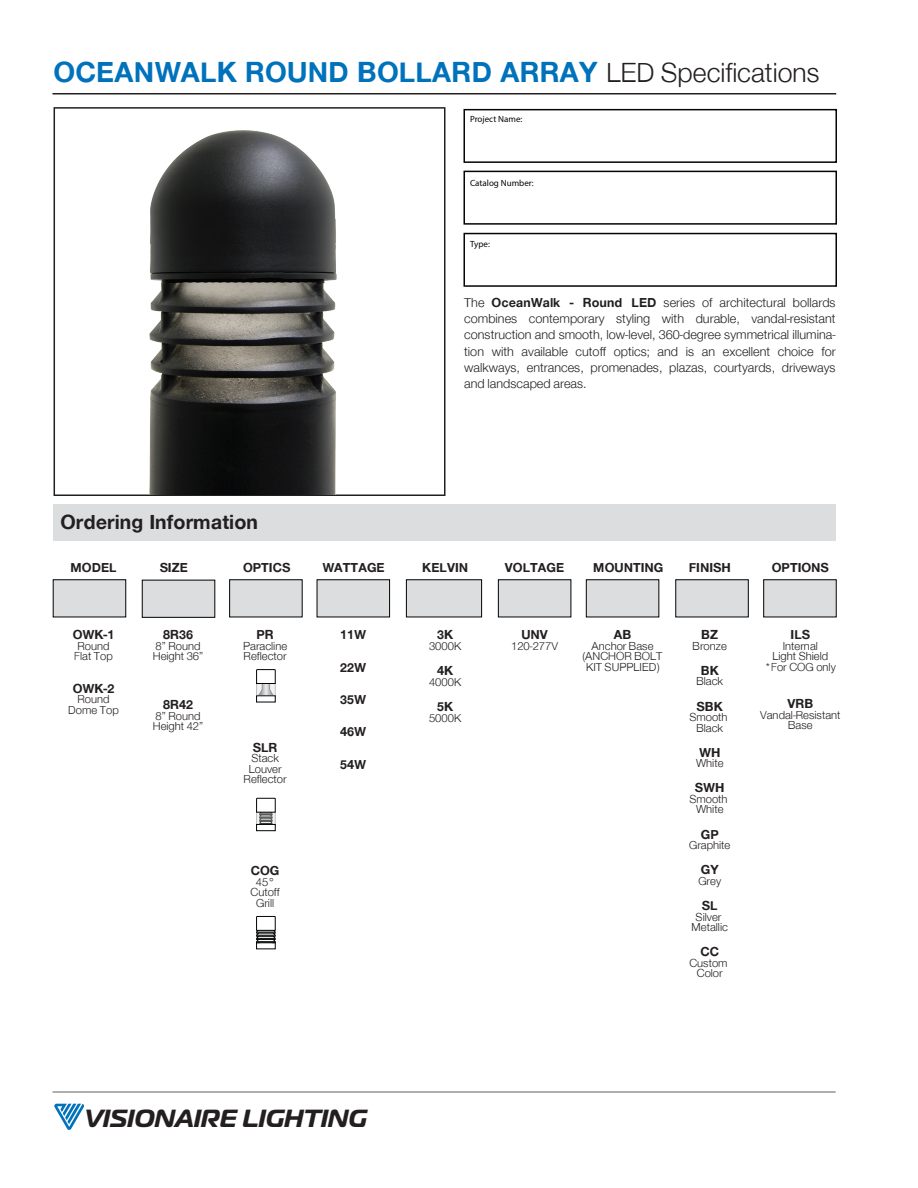
<style>
.page{position:relative;width:918px;height:1188px;background:#fff}
.page>*{position:absolute;margin:0;border:0;box-sizing:border-box;transform-origin:0 0}
.t1{font:700 30px "Furleys";color:#0072bc}
.t2{font:italic 700 24.75px "Magistral";color:#231f20}
.t3{font:700 21.15px "Furleys";color:#231f20}
.t4{font:13.5px/16.2px "Furleys";color:#231f20;text-align:justify}
.t5{font:700 13.5px "Furleys";color:#231f20}
.t6{font:12px/10.5px "Furleys";color:#231f20;text-align:center}
.t7{font:9px "Myriad Pro";color:#050504}
.s1{font-weight:400;font-size:28.5px;color:#231f20}
.s2{font-weight:700}
</style>
<div class="page">
<hr style="left:52px;top:93px;width:784px;height:2px;background:#231f20">
<div style="left:54px;top:107px;width:392px;height:389px;border:2px solid #231f20"></div>
<div style="left:53px;top:504px;width:783px;height:37px;background:#dcdddf"></div>
<hr style="left:52px;top:1091px;width:784px;height:2px;background:#939598">
<div style="left:463px;top:109px;width:374px;height:54px;border:2px solid #040504"></div>
<div style="left:463px;top:171px;width:374px;height:54px;border:2px solid #040504"></div>
<div style="left:463px;top:233px;width:374px;height:54px;border:2px solid #040504"></div>
<svg style="left:54px;top:1104px;width:30px;height:26px"></svg>
<div style="left:53px;top:580px;width:73px;height:37px;background:#dcdddf"></div>
<div style="left:53px;top:579px;width:73px;height:38px;border:1px solid #040504"></div>
<div style="left:230px;top:580px;width:72px;height:37px;background:#dcdddf"></div>
<div style="left:229px;top:579px;width:74px;height:38px;border:1px solid #040504"></div>
<div style="left:142px;top:580px;width:73px;height:37px;background:#dcdddf"></div>
<div style="left:142px;top:580px;width:73px;height:38px;border:1px solid #040504"></div>
<div style="left:317px;top:580px;width:73px;height:37px;background:#dcdddf"></div>
<div style="left:317px;top:579px;width:73px;height:38px;border:1px solid #040504"></div>
<div style="left:406px;top:580px;width:76px;height:37px;background:#dcdddf"></div>
<div style="left:406px;top:579px;width:76px;height:38px;border:1px solid #040504"></div>
<div style="left:498px;top:580px;width:73px;height:37px;background:#dcdddf"></div>
<div style="left:498px;top:579px;width:73px;height:38px;border:1px solid #040504"></div>
<div style="left:586px;top:580px;width:73px;height:37px;background:#dcdddf"></div>
<div style="left:586px;top:579px;width:73px;height:38px;border:1px solid #040504"></div>
<div style="left:676px;top:580px;width:72px;height:37px;background:#dcdddf"></div>
<div style="left:675px;top:579px;width:74px;height:38px;border:1px solid #040504"></div>
<div style="left:764px;top:580px;width:72px;height:37px;background:#dcdddf"></div>
<div style="left:763px;top:579px;width:74px;height:38px;border:1px solid #040504"></div>
<img style="left:149px;top:130px;width:187px;height:364px">
<svg style="left:256px;top:916px;width:20px;height:27px"></svg>
<div style="left:256px;top:824px;width:20px;height:7px;border:1px solid #020403"></div>
<svg style="left:256px;top:798px;width:20px;height:27px"></svg>
<svg style="left:256px;top:670px;width:20px;height:26px"></svg>
<p class="t1" style="left:54px;top:53px;width:768px">OCEANWALK ROUND BOLLARD ARRAY <span class="s1">LED Specifications</span></p>
<p class="t7" style="left:470px;top:113px;width:54px">Project Name:</p>
<p class="t7" style="left:470px;top:178px;width:65px">Catalog Number:</p>
<p class="t7" style="left:470px;top:239px;width:21px">Type:</p>
<p class="t3" style="left:60px;top:508px;width:199px">Ordering Information</p>
<p class="t4" style="left:464px;top:294px;width:373px">The <span class="s2">OceanWalk - Round LED</span> series of architectural bollards combines contemporary styling with durable, vandal-resistant construction and smooth, low-level, 360-degree symmetrical illumina&shy;tion with available cutoff optics; and is an excellent choice for walkways, entrances, promenades, plazas, courtyards, driveways and landscaped areas.</p>
<p class="t5" style="left:70px;top:559px;width:48px">MODEL</p>
<p class="t5" style="left:73px;top:626px;width:43px">OWK-1</p>
<p class="t6" style="left:74px;top:640px;width:40px;text-align:left">Round<br>Flat Top</p>
<p class="t5" style="left:73px;top:680px;width:43px">OWK-2</p>
<p class="t6" style="left:68px;top:694px;width:52px">Round<br>Dome Top</p>
<p class="t5" style="left:160px;top:559px;width:30px">SIZE</p>
<p class="t5" style="left:243px;top:559px;width:49px">OPTICS</p>
<p class="t5" style="left:322px;top:559px;width:64px">WATTAGE</p>
<p class="t5" style="left:422px;top:559px;width:47px">KELVIN</p>
<p class="t5" style="left:505px;top:559px;width:61px">VOLTAGE</p>
<p class="t5" style="left:593px;top:559px;width:72px">MOUNTING</p>
<p class="t5" style="left:689px;top:559px;width:43px">FINISH</p>
<p class="t5" style="left:772px;top:559px;width:59px">OPTIONS</p>
<p class="t5" style="left:163px;top:627px;width:32px">8R36</p>
<p class="t6" style="left:153px;top:641px;width:52px;text-align:left">8” Round<br>Height 36”</p>
<p class="t5" style="left:163px;top:696px;width:32px">8R42</p>
<p class="t6" style="left:153px;top:710px;width:52px;text-align:left">8” Round<br>Height 42”</p>
<p class="t5" style="left:256px;top:626px;width:19px">PR</p>
<p class="t6" style="left:243px;top:640px;width:46px;text-align:left">Paracline<br>Reflector</p>
<p class="t5" style="left:253px;top:739px;width:26px">SLR</p>
<p class="t6" style="left:244px;top:753px;width:45px">Stack<br>Louver<br>Reflector</p>
<p class="t5" style="left:251px;top:862px;width:30px">COG</p>
<p class="t6" style="left:251px;top:876px;width:31px">45°<br>Cutoff<br>Grill</p>
<p class="t5" style="left:340px;top:626px;width:27px">11W</p>
<p class="t5" style="left:340px;top:659px;width:27px">22W</p>
<p class="t5" style="left:340px;top:691px;width:27px">35W</p>
<p class="t5" style="left:340px;top:723px;width:27px">46W</p>
<p class="t5" style="left:340px;top:756px;width:27px">54W</p>
<p class="t5" style="left:437px;top:626px;width:18px">3K</p>
<p class="t6" style="left:429px;top:640px;width:34px">3000K</p>
<p class="t5" style="left:437px;top:662px;width:18px">4K</p>
<p class="t6" style="left:429px;top:676px;width:34px">4000K</p>
<p class="t5" style="left:437px;top:698px;width:18px">5K</p>
<p class="t6" style="left:429px;top:712px;width:34px">5000K</p>
<p class="t5" style="left:521px;top:626px;width:28px">UNV</p>
<p class="t6" style="left:511px;top:640px;width:48px">120-277V</p>
<p class="t5" style="left:614px;top:626px;width:19px">AB</p>
<p class="t6" style="left:583px;top:640px;width:81px">Anchor Base (ANCHOR BOLT<br>KIT SUPPLIED)</p>
<p class="t5" style="left:701px;top:626px;width:19px">BZ</p>
<p class="t6" style="left:693px;top:640px;width:36px">Bronze</p>
<p class="t5" style="left:701px;top:662px;width:20px">BK</p>
<p class="t6" style="left:696px;top:676px;width:28px">Black</p>
<p class="t5" style="left:697px;top:698px;width:28px">SBK</p>
<p class="t6" style="left:689px;top:712px;width:40px">Smooth<br>Black</p>
<p class="t5" style="left:699px;top:744px;width:23px">WH</p>
<p class="t6" style="left:696px;top:758px;width:29px">White</p>
<p class="t5" style="left:695px;top:779px;width:31px">SWH</p>
<p class="t6" style="left:689px;top:794px;width:40px">Smooth<br>White</p>
<p class="t5" style="left:701px;top:826px;width:19px">GP</p>
<p class="t6" style="left:689px;top:840px;width:43px">Graphite</p>
<p class="t5" style="left:701px;top:861px;width:19px">GY</p>
<p class="t6" style="left:698px;top:875px;width:24px">Grey</p>
<p class="t5" style="left:702px;top:897px;width:17px">SL</p>
<p class="t6" style="left:692px;top:911px;width:38px">Silver<br>Metallic</p>
<p class="t5" style="left:700px;top:943px;width:20px">CC</p>
<p class="t6" style="left:689px;top:957px;width:40px">Custom<br>Color</p>
<p class="t5" style="left:791px;top:626px;width:21px">ILS</p>
<p class="t6" style="left:765px;top:640px;width:73px">Internal<br>Light Shield *For COG only</p>
<p class="t5" style="left:787px;top:695px;width:27px">VRB</p>
<p class="t6" style="left:760px;top:710px;width:82px">Vandal-Resistant<br>Base</p>
<p class="t2" style="left:84px;top:1102px;width:284px">VISIONAIRE LIGHTING</p>
</div>
